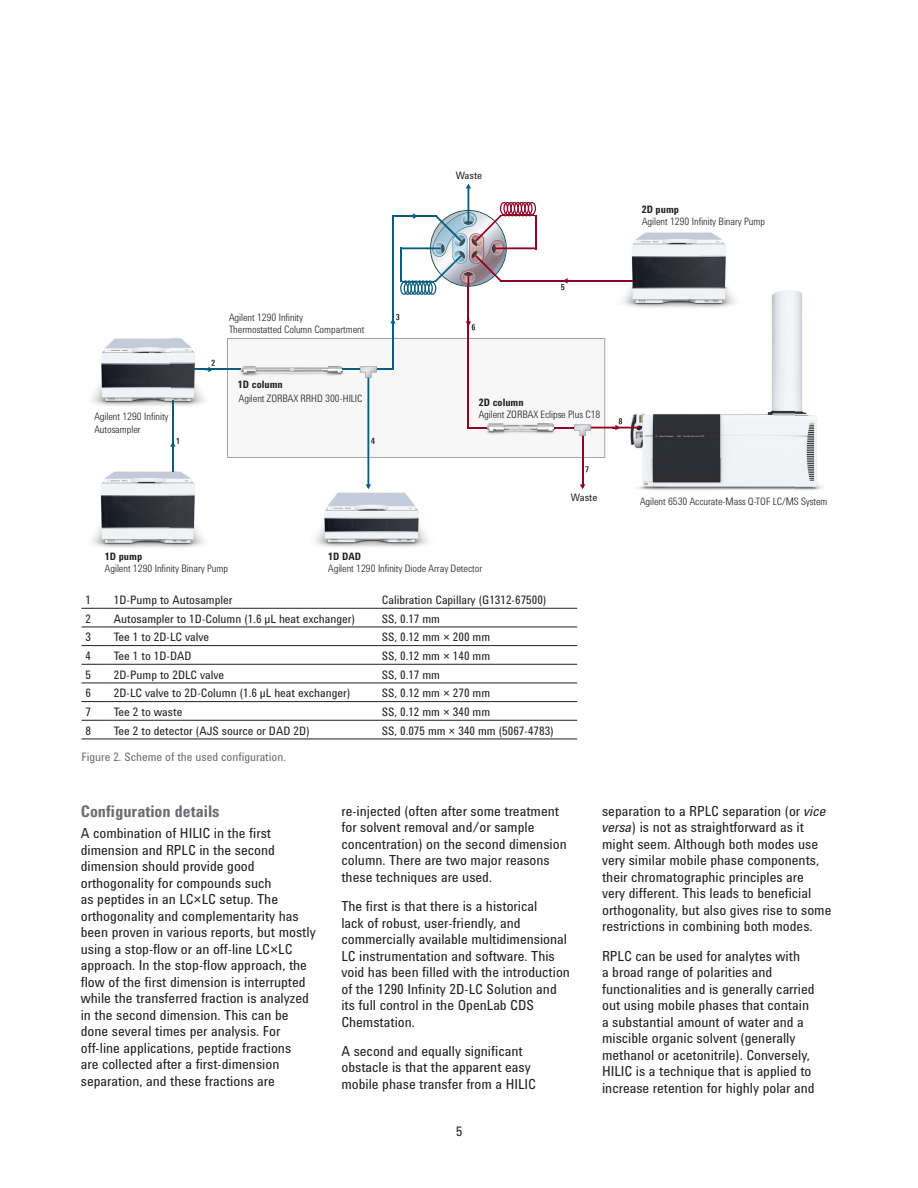
<style>
.page{position:relative;width:918px;height:1188px;background:#fff}
.page>*{position:absolute;margin:0;border:0;box-sizing:border-box;transform-origin:0 0}
.Subhead_2{font:700 16.5px "Agilent Condensed CFF";color:#6c6d70}
.Body_copy{font:14.25px/16.5px "Agilent Condensed CFF";color:#231f20}
.t1{font:13.5px "Agilent Condensed CFF";color:#231f20}
.Table_body{font:12px "Agilent Condensed CFF";color:#231f20}
.t2{font:12px "Agilent Condensed CFF";color:#6c6d70}
.t3{font:300 10.5px/12.6px "Agilent Condensed CFF";color:#231f20}
.t4{font:700 10.5px "Agilent Condensed CFF";color:#231f20}
.t5{font:10.5px "Agilent Condensed CFF";color:#231f20}
.s1{font-weight:700}
.s2{font-style:italic}
</style>
<div class="page">
<img style="left:622px;top:413px;width:85px;height:45px">
<img style="left:707px;top:290px;width:87px;height:168px">
<img style="left:794px;top:291px;width:29px;height:199px">
<img style="left:637px;top:458px;width:157px;height:32px">
<img style="left:91px;top:338px;width:123px;height:68px">
<img style="left:630px;top:232px;width:71px;height:56px">
<img style="left:701px;top:232px;width:26px;height:56px">
<img style="left:622px;top:288px;width:123px;height:27px">
<img style="left:91px;top:471px;width:114px;height:77px">
<img style="left:314px;top:492px;width:115px;height:55px">
<svg style="left:227px;top:338px;width:378px;height:120px"></svg>
<img style="left:484px;top:434px;width:25px;height:1px">
<img style="left:495px;top:432px;width:14px;height:2px">
<img style="left:487px;top:423px;width:67px;height:7px">
<img style="left:495px;top:430px;width:14px;height:2px">
<img style="left:238px;top:370px;width:3px;height:7px">
<img style="left:262px;top:373px;width:60px;height:4px">
<img style="left:241px;top:366px;width:81px;height:6px">
<img style="left:262px;top:372px;width:60px;height:1px">
<svg style="left:241px;top:370px;width:21px;height:7px"></svg>
<hr style="left:582px;top:430px;width:2px;height:55px;background:#900126">
<svg style="left:580px;top:484px;width:5px;height:5px"></svg>
<hr style="left:590px;top:427px;width:50px;height:1px;background:#900126">
<hr style="left:467px;top:284px;width:2px;height:144px;background:#900126">
<hr style="left:501px;top:280px;width:132px;height:2px;background:#900126">
<svg style="left:467px;top:427px;width:28px;height:7px"></svg>
<svg style="left:509px;top:424px;width:82px;height:12px"></svg>
<hr style="left:367px;top:372px;width:2px;height:114px;background:#0a5c7d">
<svg style="left:366px;top:484px;width:5px;height:5px"></svg>
<hr style="left:392px;top:216px;width:2px;height:153px;background:#0a5c7d">
<svg style="left:322px;top:366px;width:72px;height:12px"></svg>
<hr style="left:195px;top:369px;width:46px;height:1px;background:#0a5c7d">
<hr style="left:172px;top:400px;width:2px;height:72px;background:#0a5c7d">
<svg style="left:170px;top:438px;width:9px;height:9px"></svg>
<svg style="left:205px;top:360px;width:10px;height:12px"></svg>
<svg style="left:390px;top:314px;width:9px;height:10px"></svg>
<svg style="left:371px;top:438px;width:4px;height:6px"></svg>
<svg style="left:561px;top:278px;width:10px;height:12px"></svg>
<svg style="left:466px;top:318px;width:9px;height:12px"></svg>
<svg style="left:585px;top:466px;width:4px;height:6px"></svg>
<svg style="left:613px;top:418px;width:9px;height:12px"></svg>
<hr style="left:467px;top:187px;width:2px;height:35px;background:#0a5c7d">
<svg style="left:466px;top:184px;width:5px;height:4px"></svg>
<hr style="left:392px;top:215px;width:44px;height:2px;background:#0a5c7d">
<svg style="left:400px;top:202px;width:137px;height:93px"></svg>
<hr style="left:535px;top:215px;width:2px;height:34px;background:#900126">
<hr style="left:400px;top:248px;width:2px;height:34px;background:#0a5c7d">
<svg style="left:81px;top:608px;width:29px;height:1px"></svg>
<hr style="left:110px;top:608px;width:268px;height:1px;background:#231f20">
<hr style="left:378px;top:608px;width:199px;height:1px;background:#231f20">
<svg style="left:81px;top:627px;width:29px;height:1px"></svg>
<hr style="left:110px;top:627px;width:268px;height:1px;background:#231f20">
<hr style="left:378px;top:627px;width:199px;height:1px;background:#231f20">
<svg style="left:81px;top:645px;width:29px;height:1px"></svg>
<hr style="left:110px;top:645px;width:268px;height:1px;background:#231f20">
<hr style="left:378px;top:645px;width:199px;height:1px;background:#231f20">
<svg style="left:81px;top:664px;width:29px;height:1px"></svg>
<hr style="left:110px;top:664px;width:268px;height:1px;background:#231f20">
<hr style="left:378px;top:664px;width:199px;height:1px;background:#231f20">
<svg style="left:81px;top:683px;width:29px;height:1px"></svg>
<hr style="left:110px;top:683px;width:268px;height:1px;background:#231f20">
<hr style="left:378px;top:683px;width:199px;height:1px;background:#231f20">
<svg style="left:81px;top:701px;width:29px;height:1px"></svg>
<hr style="left:110px;top:701px;width:268px;height:1px;background:#231f20">
<hr style="left:378px;top:701px;width:199px;height:1px;background:#231f20">
<svg style="left:81px;top:720px;width:29px;height:1px"></svg>
<hr style="left:110px;top:720px;width:268px;height:1px;background:#231f20">
<hr style="left:378px;top:720px;width:199px;height:1px;background:#231f20">
<svg style="left:81px;top:739px;width:29px;height:1px"></svg>
<hr style="left:110px;top:739px;width:268px;height:1px;background:#231f20">
<hr style="left:378px;top:739px;width:199px;height:1px;background:#231f20">
<p class="t3" style="left:94px;top:409px;width:76px">Agilent 1290 Infinity<br>Autosampler</p>
<p class="t4" style="left:105px;top:548px;width:39px">1D pump</p>
<p class="t3" style="left:229px;top:310px;width:137px">Agilent 1290 Infinity<br>Thermostatted Column Compartment</p>
<p class="t4" style="left:238px;top:377px;width:46px">1D column</p>
<p class="t3" style="left:239px;top:391px;width:125px">Agilent ZORBAX RRHD 300-HILIC</p>
<p class="t4" style="left:328px;top:548px;width:34px">1D DAD</p>
<p class="t5" style="left:456px;top:167px;width:28px">Waste</p>
<p class="t3" style="left:479px;top:395px;width:123px"><span class="s1">2D column<br></span>Agilent ZORBAX Eclipse Plus C18</p>
<p class="t5" style="left:571px;top:490px;width:28px">Waste</p>
<p class="t3" style="left:105px;top:562px;width:125px">Agilent 1290 Infinity Binary Pump</p>
<p class="t3" style="left:328px;top:562px;width:156px">Agilent 1290 Infinity Diode Array Detector</p>
<p class="Table_body" style="left:86px;top:591px;width:7px">1</p>
<p class="Table_body" style="left:114px;top:591px;width:120px">1D-Pump to Autosampler</p>
<p class="Table_body" style="left:382px;top:591px;width:166px">Calibration Capillary (G1312-67500)</p>
<p class="Table_body" style="left:86px;top:609px;width:7px">2</p>
<p class="Table_body" style="left:114px;top:609px;width:243px">Autosampler to 1D-Column (1.6 µL heat exchanger)</p>
<p class="Table_body" style="left:382px;top:609px;width:60px">SS, 0.17 mm</p>
<p class="Table_body" style="left:86px;top:628px;width:7px">3</p>
<p class="Table_body" style="left:114px;top:628px;width:97px">Tee 1 to 2D-LC valve</p>
<p class="Table_body" style="left:382px;top:628px;width:110px">SS, 0.12 mm × 200 mm</p>
<p class="Table_body" style="left:86px;top:647px;width:7px">4</p>
<p class="Table_body" style="left:114px;top:647px;width:79px">Tee 1 to 1D-DAD</p>
<p class="Table_body" style="left:382px;top:647px;width:110px">SS, 0.12 mm × 140 mm</p>
<p class="Table_body" style="left:86px;top:665px;width:7px">5</p>
<p class="Table_body" style="left:114px;top:665px;width:112px">2D-Pump to 2DLC valve</p>
<p class="Table_body" style="left:382px;top:665px;width:60px">SS, 0.17 mm</p>
<p class="Table_body" style="left:86px;top:684px;width:7px">6</p>
<p class="Table_body" style="left:114px;top:684px;width:238px">2D-LC valve to 2D-Column (1.6 µL heat exchanger)</p>
<p class="Table_body" style="left:382px;top:684px;width:110px">SS, 0.12 mm × 270 mm</p>
<p class="Table_body" style="left:86px;top:703px;width:7px">7</p>
<p class="Table_body" style="left:114px;top:703px;width:70px">Tee 2 to waste</p>
<p class="Table_body" style="left:382px;top:703px;width:110px">SS, 0.12 mm × 340 mm</p>
<p class="Table_body" style="left:86px;top:721px;width:7px">8</p>
<p class="Table_body" style="left:114px;top:721px;width:197px">Tee 2 to detector (AJS source or DAD 2D)</p>
<p class="Table_body" style="left:382px;top:721px;width:173px">SS, 0.075 mm × 340 mm (5067-4783)</p>
<p class="t2" style="left:81px;top:748px;width:206px">Figure 2. Scheme of the used configuration.</p>
<p class="t4" style="left:642px;top:201px;width:39px">2D pump</p>
<p class="t3" style="left:642px;top:214px;width:125px">Agilent 1290 Infinity Binary Pump</p>
<p class="t3" style="left:640px;top:494px;width:189px">Agilent 6530 Accurate-Mass Q-TOF LC/MS System</p>
<p class="Subhead_2" style="left:81px;top:799px;width:140px">Configuration details</p>
<p class="Body_copy" style="left:81px;top:825px;width:236px">A combination of HILIC in the first dimension and RPLC in the second dimension should provide good orthogonality for compounds such<br>as peptides in an LC×LC setup. The orthogonality and complementarity has been proven in various reports, but mostly using a stop-flow or an off-line LC×LC approach. In the stop-flow approach, the flow of the first dimension is interrupted while the transferred fraction is analyzed in the second dimension. This can be done several times per analysis. For off-line applications, peptide fractions<br>are collected after a first-dimension separation, and these fractions are</p>
<p class="Body_copy" style="left:341px;top:802px;width:227px">re-injected (often after some treatment for solvent removal and/or sample concentration) on the second dimension column. There are two major reasons these techniques are used.</p>
<p class="Body_copy" style="left:341px;top:897px;width:230px">The first is that there is a historical<br>lack of robust, user-friendly, and commercially available multidimensional LC instrumentation and software. This void has been filled with the introduction of the 1290 Infinity 2D-LC Solution and its full control in the OpenLab CDS Chemstation.</p>
<p class="Body_copy" style="left:341px;top:1042px;width:196px">A second and equally significant obstacle is that the apparent easy mobile phase transfer from a HILIC</p>
<p class="t1" style="left:456px;top:1122px;width:8px">5</p>
<p class="Body_copy" style="left:602px;top:802px;width:231px">separation to a RPLC separation (or <span class="s2">vice versa</span>) is not as straightforward as it might seem. Although both modes use very similar mobile phase components, their chromatographic principles are<br>very different. This leads to beneficial orthogonality, but also gives rise to some restrictions in combining both modes.</p>
<p class="Body_copy" style="left:602px;top:947px;width:214px">RPLC can be used for analytes with<br>a broad range of polarities and functionalities and is generally carried out using mobile phases that contain a substantial amount of water and a miscible organic solvent (generally methanol or acetonitrile). Conversely, HILIC is a technique that is applied to increase retention for highly polar and</p>
</div>
